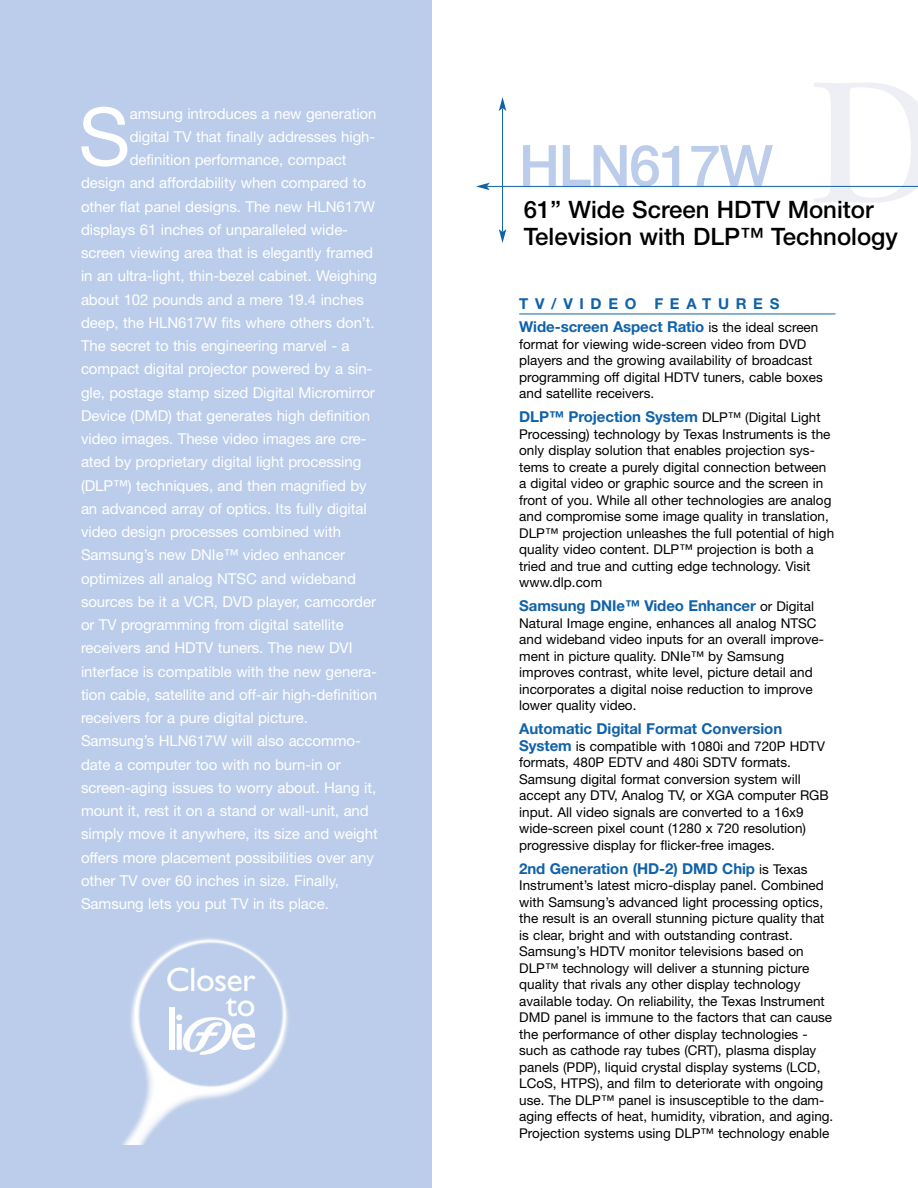
<style>
.page{position:relative;width:918px;height:1188px;background:#fff}
.page>*{position:absolute;margin:0;border:0;box-sizing:border-box;transform-origin:0 0}
.t1{font:80.1px "Helvetica Neue";color:#fff}
.t2{font:500 57px "Helvetica Neue";letter-spacing:-.03em;color:#bbcdea}
.t3{font:34.05px/24.6px "Gill Sans";letter-spacing:-.02em;color:#fff;text-align:right}
.t4{font:500 24px/27px "Helvetica Neue";color:#000}
.t5{font:15px "Helvetica Neue";letter-spacing:-.005em;color:#fff}
.t6{font:700 15px/23px "Helvetica Neue";letter-spacing:-.005em;color:#1062a9}
.t7{font:13.5px/16.5px "Helvetica Neue";color:#000}
.s1{font-weight:400;font-size:13.5px;color:#000}
.s2{font-weight:700;font-size:15px;color:#1062a9}
</style>
<div class="page">
<div style="left:0;top:0;width:432px;height:1188px;background:#bbcdea"></div>
<hr style="left:487px;top:186px;width:431px;height:1px;background:#1062a9">
<svg style="left:476px;top:183px;width:14px;height:7px"></svg>
<hr style="left:502px;top:108px;width:1px;height:124px;background:#1062a9">
<svg style="left:499px;top:97px;width:7px;height:14px"></svg>
<svg style="left:499px;top:229px;width:7px;height:14px"></svg>
<hr style="left:519px;top:314px;width:317px;height:1px;background:#1062a9">
<img style="left:123px;top:938px;width:165px;height:206px">
<div style="left:170px;top:1008px;width:5px;height:42px;background:#fff"></div>
<svg style="left:176px;top:1014px;width:79px;height:42px"></svg>
<h1 class="t1" style="left:78px;top:108px;width:53px">S</h1>
<p class="t5" style="left:130px;top:108px;width:248px">amsung introduces a new generation</p>
<p class="t5" style="left:130px;top:131px;width:247px">digital TV that finally addresses high-</p>
<p class="t5" style="left:130px;top:154px;width:218px">definition performance, compact</p>
<p class="t5" style="left:81px;top:178px;width:287px">design and affordability when compared to</p>
<p class="t5" style="left:81px;top:201px;width:296px">other flat panel designs. The new HLN617W</p>
<p class="t5" style="left:81px;top:224px;width:269px">displays 61 inches of unparalleled wide-</p>
<p class="t5" style="left:81px;top:247px;width:293px">screen viewing area that is elegantly framed</p>
<p class="t5" style="left:81px;top:271px;width:298px">in an ultra-light, thin-bezel cabinet. Weighing</p>
<p class="t5" style="left:81px;top:294px;width:284px">about 102 pounds and a mere 19.4 inches</p>
<p class="t5" style="left:81px;top:317px;width:295px">deep, the HLN617W fits where others don’t.</p>
<p class="t5" style="left:81px;top:340px;width:270px">The secret to this engineering marvel - a</p>
<p class="t5" style="left:81px;top:364px;width:293px">compact digital projector powered by a sin-</p>
<p class="t5" style="left:81px;top:387px;width:295px">gle, postage stamp sized Digital Micromirror</p>
<p class="t5" style="left:81px;top:410px;width:291px">Device (DMD) that generates high definition</p>
<p class="t5" style="left:81px;top:433px;width:287px">video images. These video images are cre-</p>
<p class="t5" style="left:81px;top:457px;width:282px">ated by proprietary digital light processing</p>
<p class="t5" style="left:81px;top:480px;width:287px">(DLP™) techniques, and then magnified by</p>
<p class="t5" style="left:81px;top:503px;width:287px">an advanced array of optics. Its fully digital</p>
<p class="t5" style="left:81px;top:526px;width:262px">video design processes combined with</p>
<p class="t5" style="left:81px;top:550px;width:266px">Samsung’s new DNIe™ video enhancer</p>
<p class="t5" style="left:81px;top:573px;width:277px">optimizes all analog NTSC and wideband</p>
<p class="t5" style="left:81px;top:596px;width:297px">sources be it a VCR, DVD player, camcorder</p>
<p class="t5" style="left:81px;top:619px;width:264px">or TV programming from digital satellite</p>
<p class="t5" style="left:81px;top:643px;width:273px">receivers and HDTV tuners. The new DVI</p>
<p class="t5" style="left:81px;top:666px;width:298px">interface is compatible with the new genera-</p>
<p class="t5" style="left:81px;top:689px;width:298px">tion cable, satellite and off-air high-definition</p>
<p class="t5" style="left:81px;top:712px;width:228px">receivers for a pure digital picture.</p>
<p class="t5" style="left:81px;top:736px;width:281px">Samsung’s HLN617W will also accommo-</p>
<p class="t5" style="left:81px;top:759px;width:261px">date a computer too with no burn-in or</p>
<p class="t5" style="left:81px;top:782px;width:297px">screen-aging issues to worry about. Hang it,</p>
<p class="t5" style="left:81px;top:805px;width:289px">mount it, rest it on a stand or wall-unit, and</p>
<p class="t5" style="left:81px;top:829px;width:298px">simply move it anywhere, its size and weight</p>
<p class="t5" style="left:81px;top:852px;width:294px">offers more placement possibilities over any</p>
<p class="t5" style="left:81px;top:875px;width:260px">other TV over 60 inches in size. Finally,</p>
<p class="t5" style="left:81px;top:898px;width:249px">Samsung lets you put TV in its place.</p>
<h3 class="t3" style="left:166px;top:971px;width:91px">Closer to</h3>
<h2 class="t2" style="left:519px;top:145px;width:256px">HLN617W</h2>
<h3 class="t4" style="left:524px;top:198px;width:376px">61” Wide Screen HDTV Monitor<br>Television with DLP™ Technology</h3>
<p class="t6" style="left:519px;top:294px;width:301px">TV/VIDEO FEATURES<br>Wide-screen Aspect Ratio <span class="s1">is the ideal screen</span></p>
<p class="t7" style="left:519px;top:337px;width:305px">format for viewing wide-screen video from DVD players and the growing availability of broadcast programming off digital HDTV tuners, cable boxes and satellite receivers.</p>
<p class="t6" style="left:519px;top:407px;width:303px">DLP™ Projection System <span class="s1">DLP™ (Digital Light</span></p>
<p class="t7" style="left:519px;top:427px;width:316px">Processing) technology by Texas Instruments is the only display solution that enables projection sys&shy;tems to create a purely digital connection between a digital video or graphic source and the screen in front of you. While all other technologies are analog and compromise some image quality in translation, DLP™ projection unleashes the full potential of high quality video content. DLP™ projection is both a tried and true and cutting edge technology. Visit www.dlp.com</p>
<p class="t6" style="left:519px;top:596px;width:296px">Samsung DNIe™ Video Enhancer <span class="s1">or Digital</span></p>
<p class="t7" style="left:519px;top:616px;width:306px">Natural Image engine, enhances all analog NTSC and wideband video inputs for an overall improve&shy;ment in picture quality. DNIe™ by Samsung improves contrast, white level, picture detail and incorporates a digital noise reduction to improve lower quality video.</p>
<p class="t6" style="left:519px;top:719px;width:264px">Automatic Digital Format Conversion</p>
<p class="t7" style="left:519px;top:739px;width:311px"><span class="s2">System</span> is compatible with 1080i and 720P HDTV formats, 480P EDTV and 480i SDTV formats.<br>Samsung digital format conversion system will accept any DTV, Analog TV, or XGA computer RGB input. All video signals are converted to a 16x9 wide-screen pixel count (1280 x 720 resolution) progressive display for flicker-free images.</p>
<p class="t6" style="left:519px;top:858px;width:290px">2nd Generation (HD-2) DMD Chip <span class="s1">is Texas</span></p>
<p class="t7" style="left:519px;top:879px;width:316px">Instrument’s latest micro-display panel. Combined with Samsung’s advanced light processing optics, the result is an overall stunning picture quality that is clear, bright and with outstanding contrast.<br>Samsung’s HDTV monitor televisions based on DLP™ technology will deliver a stunning picture quality that rivals any other display technology available today. On reliability, the Texas Instrument DMD panel is immune to the factors that can cause the performance of other display technologies - such as cathode ray tubes (CRT), plasma display panels (PDP), liquid crystal display systems (LCD, LCoS, HTPS), and film to deteriorate with ongoing use. The DLP™ panel is insusceptible to the dam&shy;aging effects of heat, humidity, vibration, and aging.<br>Projection systems using DLP™ technology enable</p>
</div>
